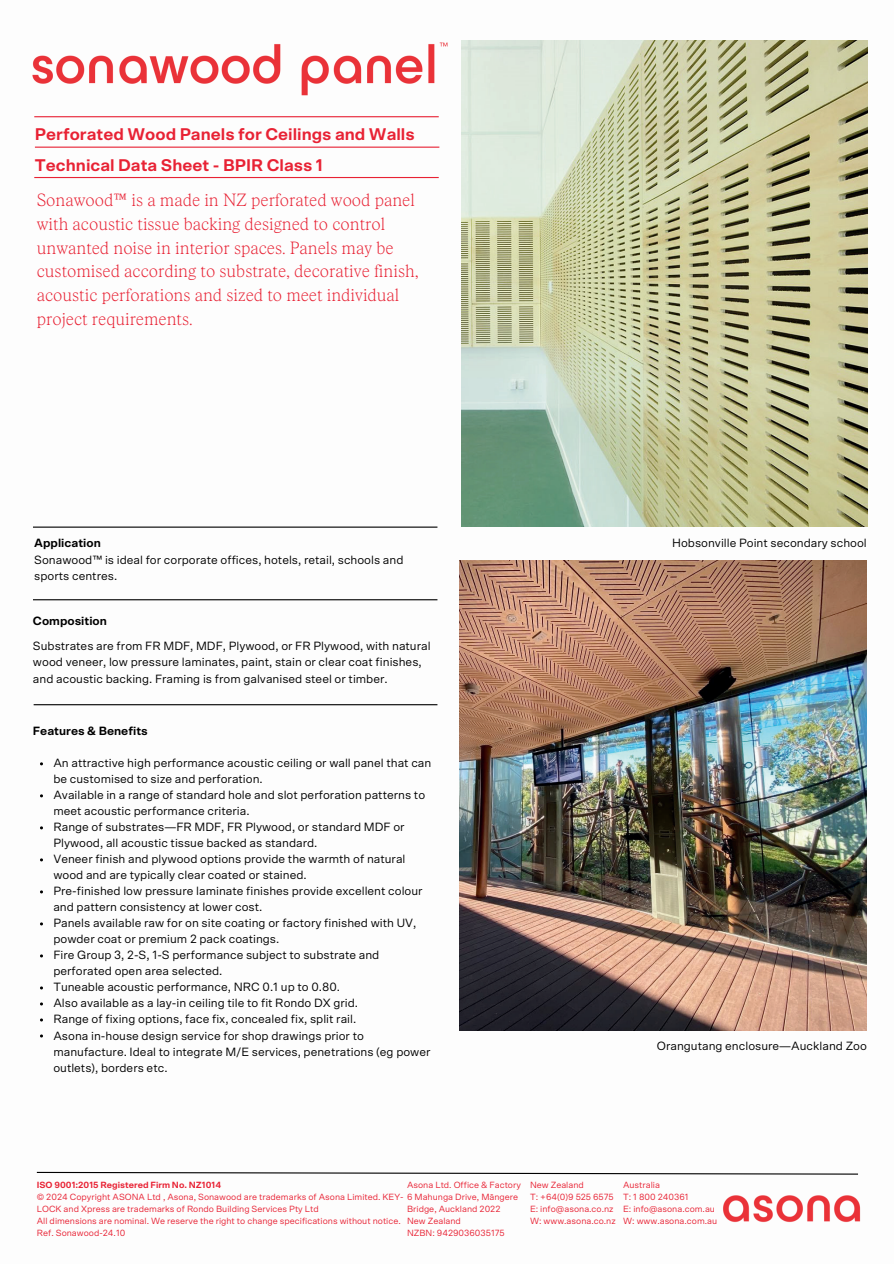
<style>
.page{position:relative;width:894px;height:1264px;background:#fff}
.page>*{position:absolute;margin:0;border:0;box-sizing:border-box;transform-origin:0 0}
.t1{font:100 16.95px/23.7px "Ryhmes Text";color:#e82234}
.t2{font:700 16.95px "Scto Grotesk A";color:#e82234}
.t3{font:12px/16px "Scto Grotesk A";color:#000}
.t4{font:700 12px "Scto Grotesk A";color:#000}
.t5{font:9px/12px "Scto Grotesk A";color:#e82234}
.t6{font:700 9px "Scto Grotesk A";color:#e82234}
</style>
<div class="page">
<hr style="left:34px;top:116px;width:404px;height:1px;background:#e82234">
<hr style="left:34px;top:704px;width:403px;height:1px;background:#000">
<hr style="left:34px;top:177px;width:404px;height:1px;background:#e82234">
<hr style="left:35px;top:147px;width:404px;height:1px;background:#e82234">
<svg style="left:36px;top:1171px;width:822px;height:4px"></svg>
<hr style="left:33px;top:526px;width:404px;height:1px;background:#000">
<hr style="left:33px;top:599px;width:404px;height:1px;background:#000">
<img style="left:461px;top:40px;width:405px;height:486px">
<img style="left:32px;top:40px;width:432px;height:76px">
<img style="left:460px;top:560px;width:406px;height:470px">
<img style="left:723px;top:1195px;width:138px;height:28px">
<h1 class="t2" style="left:35px;top:124px;width:381px">Perforated Wood Panels for Ceilings and Walls</h1>
<h1 class="t2" style="left:35px;top:155px;width:290px">Technical Data Sheet - BPIR Class 1</h1>
<p class="t1" style="left:37px;top:188px;width:383px">Sonawood™ is a made in NZ perforated wood panel with acoustic tissue backing designed to control unwanted noise in interior spaces. Panels may be customised according to substrate, decorative finish, acoustic perforations and sized to meet individual project requirements.</p>
<p class="t4" style="left:34px;top:535px;width:68px">Application</p>
<p class="t3" style="left:34px;top:551px;width:370px;line-height:16.5px">Sonawood™ is ideal for corporate offices, hotels, retail, schools and sports centres.</p>
<p class="t4" style="left:33px;top:614px;width:75px">Composition</p>
<p class="t3" style="left:33px;top:637px;width:399px;line-height:16.5px">Substrates are from FR MDF, MDF, Plywood, or FR Plywood, with natural wood veneer, low pressure laminates, paint, stain or clear coat finishes, and acoustic backing. Framing is from galvanised steel or timber.</p>
<p class="t4" style="left:33px;top:724px;width:116px">Features &amp; Benefits</p>
<p class="t3" style="left:53px;top:755px;width:379px">An attractive high performance acoustic ceiling or wall panel that can be customised to size and perforation.<br>Available in a range of standard hole and slot perforation patterns to meet acoustic performance criteria.<br>Range of substrates—FR MDF, FR Plywood, or standard MDF or Plywood, all acoustic tissue backed as standard.<br>Veneer finish and plywood options provide the warmth of natural wood and are typically clear coated or stained.<br>Pre-finished low pressure laminate finishes provide excellent colour and pattern consistency at lower cost.<br>Panels available raw for on site coating or factory finished with UV, powder coat or premium 2 pack coatings.<br>Fire Group 3, 2-S, 1-S performance subject to substrate and perforated open area selected.<br>Tuneable acoustic performance, NRC 0.1 up to 0.80.<br>Also available as a lay-in ceiling tile to fit Rondo DX grid.<br>Range of fixing options, face fix, concealed fix, split rail.<br>Asona in-house design service for shop drawings prior to manufacture. Ideal to integrate M/E services, penetrations (eg power outlets), borders etc.</p>
<p class="t3" style="left:672px;top:534px;width:196px">Hobsonville Point secondary school</p>
<p class="t3" style="left:656px;top:1038px;width:211px">Orangutang enclosure—Auckland Zoo</p>
<p class="t6" style="left:37px;top:1179px;width:186px">ISO 9001:2015 Registered Firm No. NZ1014</p>
<p class="t5" style="left:37px;top:1190px;width:482px">© 2024 Copyright ASONA Ltd , Asona, Sonawood are trademarks of Asona Limited. KEY- 6 Mahunga Drive, Māngere LOCK and Xpress are trademarks of Rondo Building Services Pty Ltd<br>All dimensions are nominal. We reserve the right to change specifications without notice.<br>Ref. Sonawood-24.10</p>
<p class="t5" style="left:407px;top:1178px;width:115px">Asona Ltd. Office &amp; Factory</p>
<p class="t5" style="left:407px;top:1202px;width:99px">Bridge, Auckland 2022<br>New Zealand<br>NZBN: 9429036035175</p>
<p class="t5" style="left:530px;top:1178px;width:87px">New Zealand<br>T: +64(0)9 525 6575<br>E: info@asona.co.nz<br>W: www.asona.co.nz</p>
<p class="t5" style="left:623px;top:1178px;width:96px">Australia<br>T: 1 800 240361<br>E: info@asona.com.au<br>W: www.asona.com.au</p>
</div>
